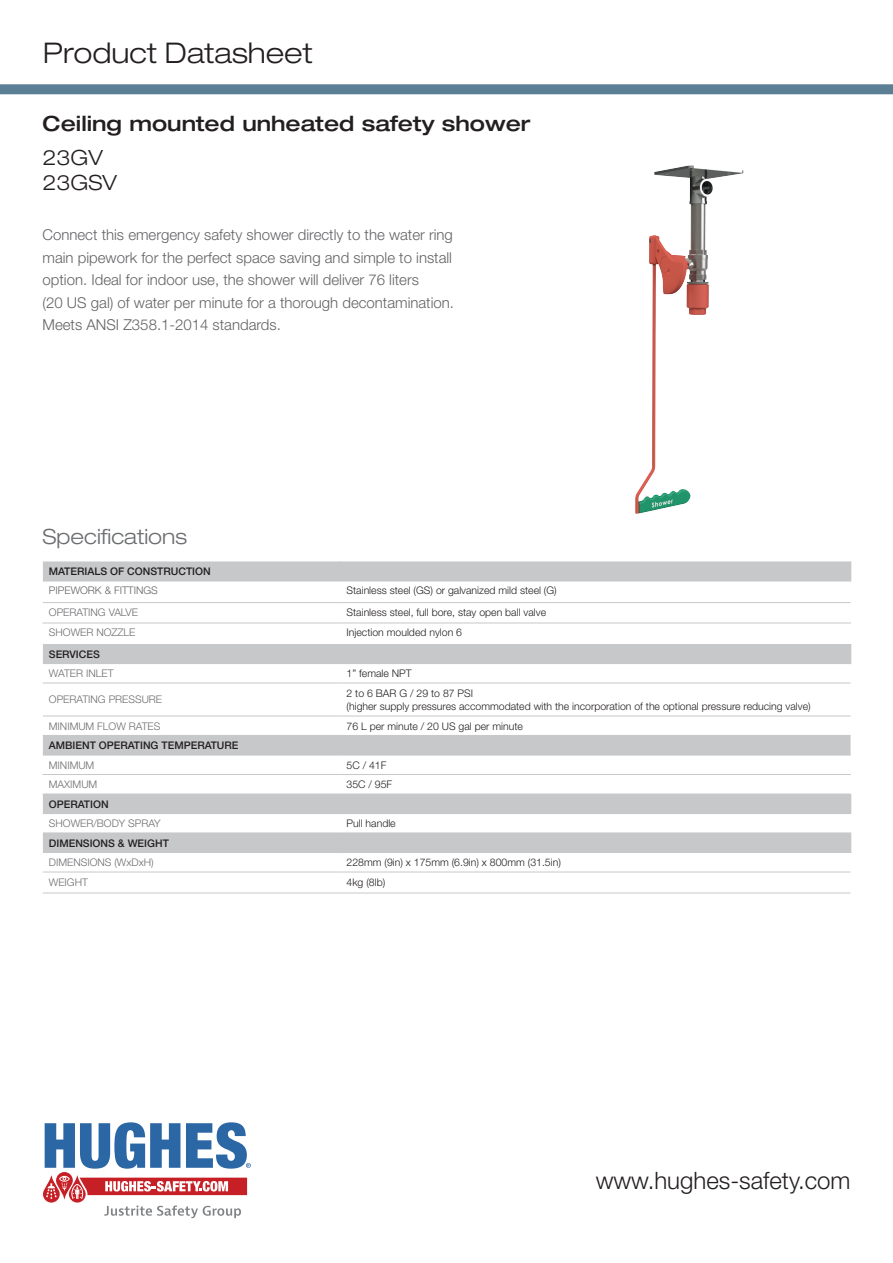
<style>
.page{position:relative;width:893px;height:1263px;background:#fff}
.page>*{position:absolute;margin:0;border:0;box-sizing:border-box;transform-origin:0 0}
.t1{font:300 expanded 28.5px "Helvetica Neue LT Std";color:#231f20}
.t2{font:300 24px "Helvetica Neue LT Std";color:#231f20}
.t3{font:500 expanded 21px "Helvetica Neue LT Std";color:#231f20}
.t4{font:300 expanded 21px "Helvetica Neue LT Std";color:#6c6d70}
.t5{font:300 expanded 21px "Helvetica Neue LT Std";color:#231f20}
.t6{font:300 15px/22.5px "Helvetica Neue LT Std";color:#636366}
.t7{font:300 10.5px "Helvetica Neue LT Std";color:#231f20}
.t8{font:300 10.5px "Helvetica Neue LT Std";color:#6c6d70}
.t9{font:500 10.5px "Helvetica Neue LT Std";color:#231f20}
.t10{font:300 10.5px "Helvetica Neue LT Std";color:#636366}
.s1{color:#666a6b}
</style>
<div class="page">
<svg style="left:43px;top:1122px;width:208px;height:96px"></svg>
<svg style="left:0;top:84px;width:893px;height:10px;background:#5f8298"></svg>
<img style="left:635px;top:165px;width:109px;height:349px">
<svg style="left:43px;top:561px;width:808px;height:291px"></svg>
<svg style="left:340px;top:561px;width:1px;height:19px"></svg>
<svg style="left:850px;top:561px;width:1px;height:19px"></svg>
<svg style="left:340px;top:833px;width:1px;height:19px"></svg>
<svg style="left:850px;top:833px;width:1px;height:19px"></svg>
<hr style="left:43px;top:852px;width:298px;height:1px;background:#c7c8ca">
<hr style="left:341px;top:852px;width:510px;height:1px;background:#c7c8ca">
<hr style="left:43px;top:872px;width:298px;height:1px;background:#c7c8ca">
<hr style="left:341px;top:872px;width:510px;height:1px;background:#c7c8ca">
<hr style="left:43px;top:893px;width:298px;height:1px;background:#c7c8ca">
<hr style="left:341px;top:893px;width:510px;height:1px;background:#c7c8ca">
<hr style="left:43px;top:735px;width:298px;height:1px;background:#c7c8ca">
<hr style="left:341px;top:735px;width:510px;height:1px;background:#c7c8ca">
<hr style="left:43px;top:754px;width:298px;height:1px;background:#c7c8ca">
<hr style="left:341px;top:754px;width:510px;height:1px;background:#c7c8ca">
<hr style="left:43px;top:580px;width:298px;height:1px;background:#c7c8ca">
<hr style="left:341px;top:580px;width:510px;height:1px;background:#c7c8ca">
<hr style="left:43px;top:663px;width:298px;height:1px;background:#c7c8ca">
<hr style="left:341px;top:663px;width:510px;height:1px;background:#c7c8ca">
<hr style="left:43px;top:813px;width:298px;height:1px;background:#c7c8ca">
<hr style="left:341px;top:813px;width:510px;height:1px;background:#c7c8ca">
<hr style="left:43px;top:832px;width:298px;height:1px;background:#c7c8ca">
<hr style="left:341px;top:832px;width:510px;height:1px;background:#c7c8ca">
<svg style="left:340px;top:624px;width:1px;height:39px"></svg>
<svg style="left:43px;top:624px;width:1px;height:20px"></svg>
<svg style="left:850px;top:624px;width:1px;height:39px"></svg>
<svg style="left:340px;top:775px;width:1px;height:38px"></svg>
<hr style="left:43px;top:774px;width:298px;height:1px;background:#c7c8ca">
<hr style="left:341px;top:774px;width:510px;height:1px;background:#c7c8ca">
<hr style="left:43px;top:794px;width:298px;height:1px;background:#c7c8ca">
<hr style="left:341px;top:794px;width:510px;height:1px;background:#c7c8ca">
<svg style="left:43px;top:775px;width:1px;height:19px"></svg>
<svg style="left:850px;top:775px;width:1px;height:38px"></svg>
<hr style="left:43px;top:602px;width:298px;height:1px;background:#c7c8ca">
<hr style="left:341px;top:602px;width:510px;height:1px;background:#c7c8ca">
<hr style="left:43px;top:623px;width:298px;height:1px;background:#c7c8ca">
<hr style="left:341px;top:623px;width:510px;height:1px;background:#c7c8ca">
<hr style="left:43px;top:683px;width:298px;height:1px;background:#c7c8ca">
<hr style="left:341px;top:683px;width:510px;height:1px;background:#c7c8ca">
<hr style="left:43px;top:716px;width:298px;height:1px;background:#c7c8ca">
<hr style="left:341px;top:716px;width:510px;height:1px;background:#c7c8ca">
<h1 class="t1" style="left:43px;top:36px;width:271px">Product Datasheet</h1>
<p class="t3" style="left:43px;top:110px;width:490px">Ceiling mounted unheated safety shower</p>
<p class="t5" style="left:43px;top:145px;width:62px">23GV</p>
<p class="t5" style="left:43px;top:170px;width:76px">23GSV</p>
<p class="t6" style="left:43px;top:223px;width:413px">Connect this emergency safety shower directly to the water ring main pipework for the perfect space saving and simple to install option. Ideal for indoor use, the shower will deliver 76 liters<br>(20 US gal) of water per minute for a thorough decontamination.<br>Meets ANSI Z358.1-2014 standards.</p>
<p class="t4" style="left:43px;top:524px;width:146px">Specifi<span class="s1">ca</span>tions</p>
<p class="t9" style="left:49px;top:565px;width:163px">MATERIALS OF CONSTRUCTION</p>
<p class="t10" style="left:49px;top:584px;width:110px">PIPEWORK &amp; FITTINGS</p>
<p class="t7" style="left:347px;top:584px;width:212px">Stainless steel (GS) or galvanized mild steel (G)</p>
<p class="t8" style="left:49px;top:606px;width:91px">OPERATING VALVE</p>
<p class="t7" style="left:347px;top:606px;width:201px">Stainless steel, full bore, stay open ball valve</p>
<p class="t8" style="left:49px;top:626px;width:88px">SHOWER NOZZLE</p>
<p class="t7" style="left:347px;top:626px;width:117px">Injection moulded nylon 6</p>
<p class="t9" style="left:49px;top:647px;width:52px">SERVICES</p>
<p class="t8" style="left:49px;top:667px;width:66px">WATER INLET</p>
<p class="t7" style="left:347px;top:667px;width:67px">1” female NPT</p>
<p class="t8" style="left:49px;top:693px;width:115px">OPERATING PRESSURE</p>
<p class="t7" style="left:347px;top:686px;width:128px">2 to 6 BAR G / 29 to 87 PSI</p>
<p class="t7" style="left:347px;top:700px;width:466px">(higher supply pressures accommodated with the incorporation of the optional pressure reducing valve)</p>
<p class="t8" style="left:49px;top:719px;width:113px">MINIMUM FLOW RATES</p>
<p class="t7" style="left:347px;top:719px;width:178px">76 L per minute / 20 US gal per minute</p>
<p class="t9" style="left:49px;top:739px;width:191px">AMBIENT OPERATING TEMPERATURE</p>
<p class="t8" style="left:49px;top:758px;width:47px">MINIMUM</p>
<p class="t7" style="left:347px;top:758px;width:41px">5C / 41F</p>
<p class="t8" style="left:49px;top:778px;width:50px">MAXIMUM</p>
<p class="t7" style="left:347px;top:778px;width:47px">35C / 95F</p>
<p class="t9" style="left:49px;top:797px;width:61px">OPERATION</p>
<p class="t8" style="left:49px;top:817px;width:113px">SHOWER/BODY SPRAY</p>
<p class="t7" style="left:347px;top:817px;width:51px">Pull handle</p>
<p class="t9" style="left:49px;top:836px;width:121px">DIMENSIONS &amp; WEIGHT</p>
<p class="t8" style="left:49px;top:856px;width:106px">DIMENSIONS (WxDxH)</p>
<p class="t7" style="left:347px;top:856px;width:216px">228mm (9in) x 175mm (6.9in) x 800mm (31.5in)</p>
<p class="t8" style="left:49px;top:875px;width:41px">WEIGHT</p>
<p class="t7" style="left:347px;top:875px;width:40px">4kg (8lb)</p>
<h2 class="t2" style="left:596px;top:1166px;width:256px">www.hughes-safety.com</h2>
</div>
